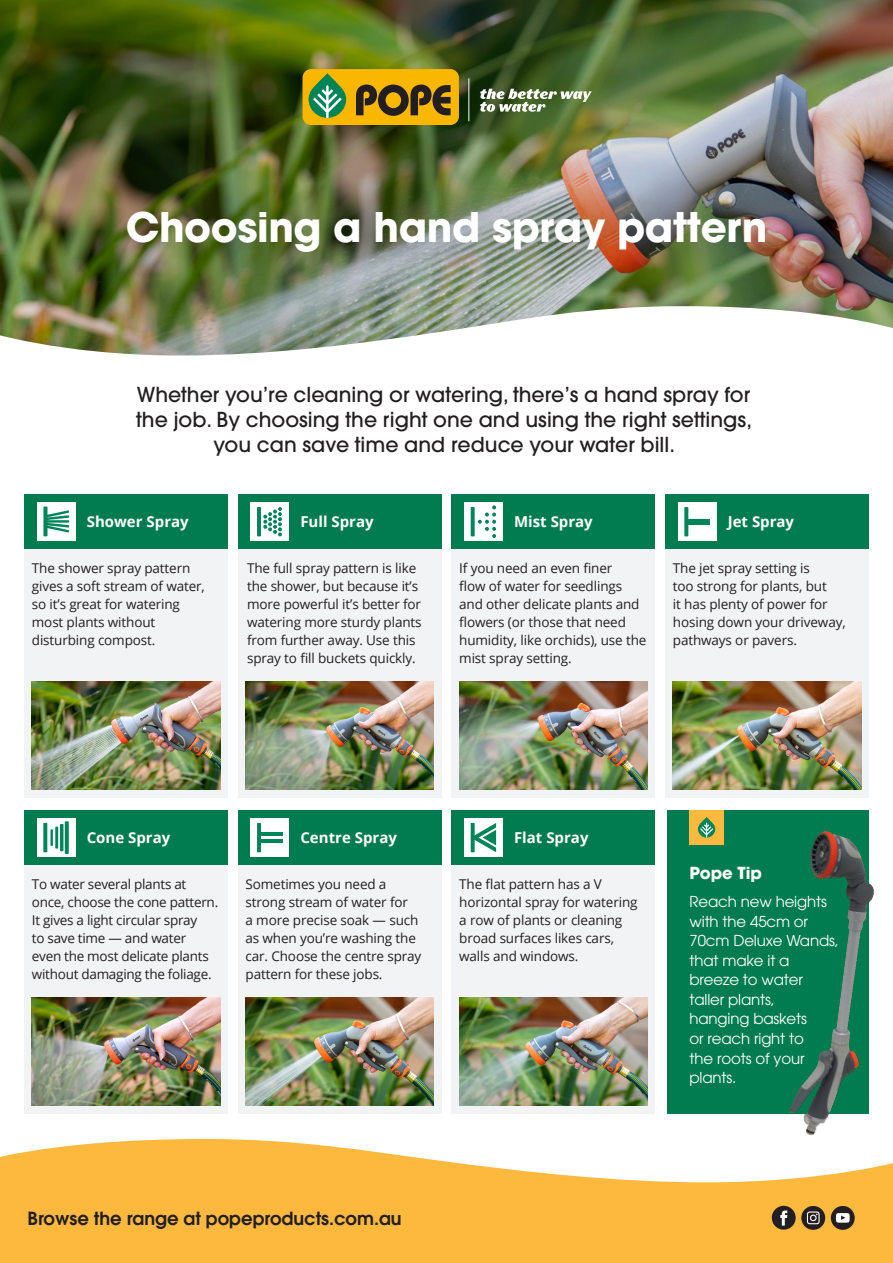
<style>
.page{position:relative;width:893px;height:1263px;background:#fff}
.page>*{position:absolute;margin:0;border:0;box-sizing:border-box;transform-origin:0 0}
.t1{font:700 40.5px "Avant Garde";letter-spacing:-.01em;color:#fff}
.t2{font:500 20.55px/24.6px "Avant Garde";color:#231f20;text-align:center}
.t3{font:600 18px "Avant Garde";color:#231f20}
.t4{font:700 16.5px "Avant Garde";color:#fff}
.t5{font:15px/19.5px "Avant Garde";letter-spacing:-.01em;color:#fff}
.t6{font:700 15px "Open Sans";color:#fff}
.t7{font:13.5px/18px "Open Sans";letter-spacing:-.01em;color:#231f20}
</style>
<div class="page">
<img style="left:0;top:0;width:893px;height:306px">
<div style="left:90px;top:173px;width:713px;height:116px;background:#231f20;opacity:.5"></div>
<svg style="left:480px;top:89px;width:112px;height:23px"></svg>
<hr style="left:469px;top:78px;width:1px;height:43px;background:#fff">
<div style="left:303px;top:69px;width:156px;height:56px;background:#fab700;border-radius:9px"></div>
<svg style="left:356px;top:85px;width:95px;height:31px"></svg>
<svg style="left:309px;top:73px;width:37px;height:45px"></svg>
<svg style="left:0;top:1139px;width:893px;height:124px;fill:#fcb93d"></svg>
<svg style="left:0;top:306px;width:893px;height:203px"></svg>
<div style="left:772px;top:1206px;width:24px;height:24px;background:#231f20;border-radius:50%"></div>
<svg style="left:780px;top:1210px;width:7px;height:15px"></svg>
<div style="left:801px;top:1206px;width:24px;height:24px;background:#231f20;border-radius:50%"></div>
<svg style="left:807px;top:1211px;width:13px;height:13px"></svg>
<div style="left:831px;top:1206px;width:24px;height:24px;background:#231f20;border-radius:50%"></div>
<svg style="left:836px;top:1213px;width:14px;height:10px"></svg>
<div style="left:24px;top:494px;width:204px;height:303px;background:#f2f3f4"></div>
<img style="left:32px;top:681px;width:188px;height:108px">
<div style="left:24px;top:494px;width:204px;height:55px;background:#007c50"></div>
<div style="left:37px;top:502px;width:39px;height:39px;background:#fff"></div>
<svg style="left:43px;top:506px;width:4px;height:30px"></svg>
<svg style="left:45px;top:510px;width:24px;height:22px"></svg>
<div style="left:238px;top:494px;width:203px;height:303px;background:#f2f3f4"></div>
<img style="left:246px;top:681px;width:188px;height:108px">
<div style="left:238px;top:494px;width:203px;height:55px;background:#007c50"></div>
<div style="left:251px;top:503px;width:38px;height:38px;background:#fff"></div>
<hr style="left:257px;top:507px;width:4px;height:29px;background:#008558">
<svg style="left:263px;top:507px;width:19px;height:29px"></svg>
<div style="left:452px;top:494px;width:203px;height:303px;background:#f2f3f4"></div>
<img style="left:459px;top:681px;width:188px;height:108px">
<div style="left:452px;top:494px;width:203px;height:55px;background:#007c50"></div>
<div style="left:464px;top:503px;width:38px;height:38px;background:#fff"></div>
<svg style="left:478px;top:505px;width:18px;height:33px"></svg>
<svg style="left:471px;top:507px;width:4px;height:29px"></svg>
<div style="left:665px;top:494px;width:203px;height:303px;background:#f2f3f4"></div>
<img style="left:673px;top:681px;width:188px;height:108px">
<div style="left:665px;top:494px;width:203px;height:55px;background:#007c50"></div>
<div style="left:678px;top:503px;width:38px;height:38px;background:#fff"></div>
<svg style="left:684px;top:507px;width:4px;height:29px"></svg>
<div style="left:687px;top:519px;width:23px;height:6px;background:#008558"></div>
<div style="left:24px;top:810px;width:204px;height:304px;background:#f2f3f4"></div>
<img style="left:32px;top:997px;width:188px;height:108px">
<div style="left:24px;top:810px;width:204px;height:55px;background:#007c50"></div>
<div style="left:238px;top:810px;width:203px;height:304px;background:#f2f3f4"></div>
<img style="left:246px;top:997px;width:188px;height:108px">
<div style="left:238px;top:810px;width:203px;height:55px;background:#007c50"></div>
<div style="left:452px;top:810px;width:203px;height:304px;background:#f2f3f4"></div>
<img style="left:459px;top:997px;width:188px;height:108px">
<div style="left:452px;top:810px;width:203px;height:55px;background:#007c50"></div>
<div style="left:464px;top:818px;width:38px;height:39px;background:#fff"></div>
<svg style="left:471px;top:823px;width:25px;height:29px"></svg>
<svg style="left:37px;top:818px;width:38px;height:39px"></svg>
<svg style="left:43px;top:823px;width:4px;height:29px"></svg>
<svg style="left:65px;top:821px;width:4px;height:33px"></svg>
<hr style="left:60px;top:824px;width:3px;height:27px;background:#008558">
<hr style="left:55px;top:827px;width:3px;height:21px;background:#008558">
<svg style="left:51px;top:829px;width:2px;height:17px"></svg>
<div style="left:251px;top:818px;width:38px;height:39px;background:#fff"></div>
<hr style="left:257px;top:823px;width:4px;height:29px;background:#008558">
<hr style="left:258px;top:832px;width:24px;height:3px;background:#008558">
<hr style="left:258px;top:840px;width:24px;height:3px;background:#008558">
<div style="left:666px;top:810px;width:202px;height:304px;background:#007c50"></div>
<div style="left:689px;top:810px;width:35px;height:34px;background:#fcb93d"></div>
<svg style="left:698px;top:817px;width:17px;height:20px"></svg>
<img style="left:790px;top:831px;width:84px;height:305px">
<p class="t1" style="left:126px;top:201px;width:643px">Choosing a hand spray pattern</p>
<p class="t2" style="left:136px;top:383px;width:618px">Whether you’re cleaning or watering, there’s a hand spray for the job. By choosing the right one and using the right settings, you can save time and reduce your water bill.</p>
<p class="t6" style="left:87px;top:511px;width:103px">Shower Spray</p>
<p class="t7" style="left:32px;top:559px;width:175px">The shower spray pattern gives a soft stream of water, so it’s great for watering most plants without disturbing compost.</p>
<p class="t6" style="left:300px;top:511px;width:75px">Full Spray</p>
<p class="t7" style="left:247px;top:559px;width:176px">The full spray pattern is like the shower, but because it’s more powerful it’s better for watering more sturdy plants from further away. Use this spray to fill buckets quickly.</p>
<p class="t6" style="left:514px;top:511px;width:80px">Mist Spray</p>
<p class="t7" style="left:459px;top:559px;width:189px">If you need an even finer<br>flow of water for seedlings and other delicate plants and flowers (or those that need humidity, like orchids), use the mist spray setting.</p>
<p class="t6" style="left:728px;top:511px;width:68px">Jet Spray</p>
<p class="t7" style="left:673px;top:559px;width:174px">The jet spray setting is<br>too strong for plants, but<br>it has plenty of power for hosing down your driveway, pathways or pavers.</p>
<p class="t6" style="left:87px;top:827px;width:85px">Cone Spray</p>
<p class="t7" style="left:32px;top:875px;width:188px">To water several plants at once, choose the cone pattern.<br>It gives a light circular spray<br>to save time — and water even the most delicate plants without damaging the foliage.</p>
<p class="t6" style="left:300px;top:827px;width:98px">Centre Spray</p>
<p class="t7" style="left:246px;top:875px;width:177px">Sometimes you need a strong stream of water for<br>a more precise soak — such as when you’re washing the car. Choose the centre spray pattern for these jobs.</p>
<p class="t6" style="left:514px;top:827px;width:76px">Flat Spray</p>
<p class="t7" style="left:459px;top:875px;width:180px">The flat pattern has a V horizontal spray for watering a row of plants or cleaning broad surfaces likes cars, walls and windows.</p>
<p class="t3" style="left:28px;top:1207px;width:376px">Browse the range at popeproducts.com.au</p>
<p class="t4" style="left:689px;top:863px;width:74px">Pope Tip</p>
<p class="t5" style="left:689px;top:892px;width:151px">Reach new heights with the 45cm or<br>70cm Deluxe Wands, that make it a breeze to water taller plants,<br>hanging baskets<br>or reach right to<br>the roots of your plants.</p>
</div>
